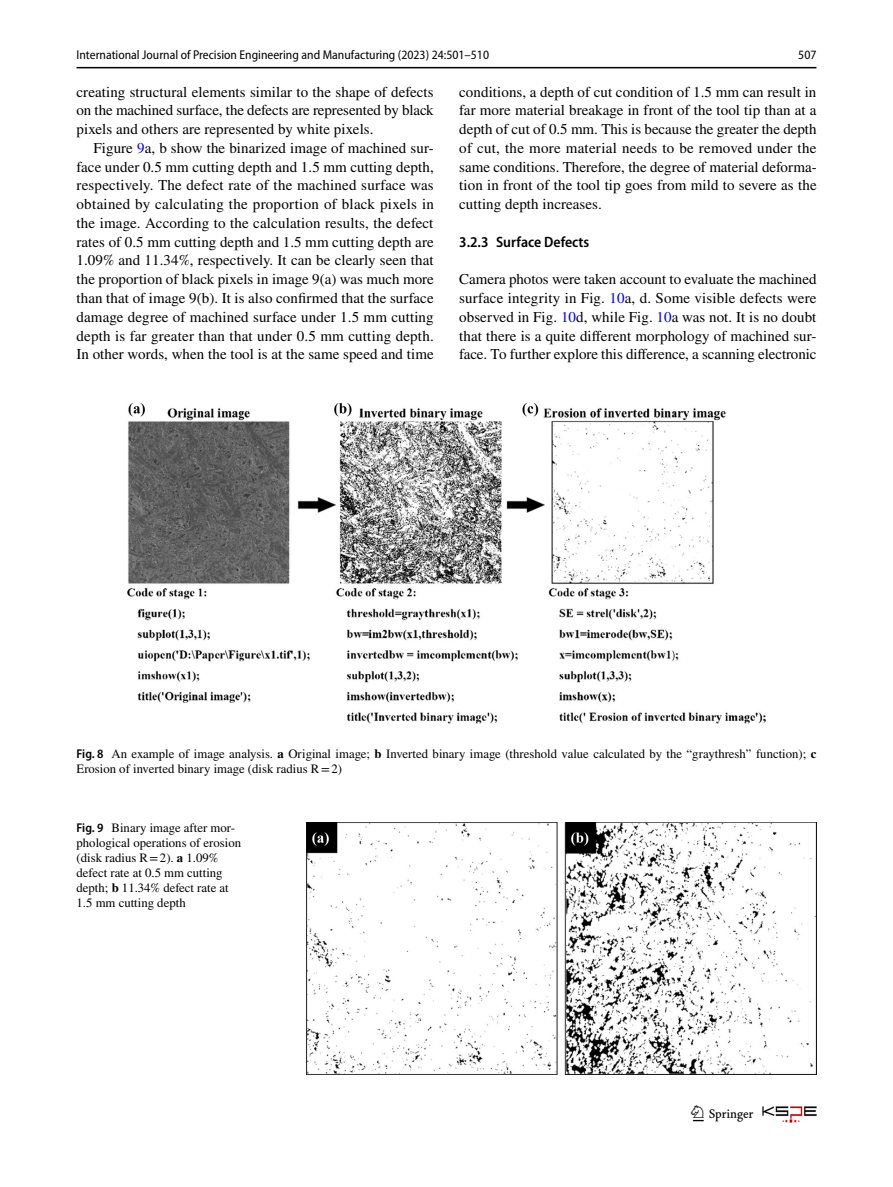
<style>
.page{position:relative;width:893px;height:1187px;background:#fff}
.page>*{position:absolute;margin:0;border:0;box-sizing:border-box;transform-origin:0 0}
.t1{font:22.5px "Springnew Regular 3";color:#000}
.t2{font:15px/18.8px "STIX";letter-spacing:.005em;color:#000;text-align:justify}
.t3{font:600 semi-condensed 15px "Myriad Pro";color:#000}
.t4{font:12.75px/15px "STIX";color:#000}
.t5{font:semi-condensed 12.75px "Myriad Pro";color:#000}
.s1{color:#00f}
.s2{font-family:"Myriad Pro";font-weight:600;font-stretch:semi-condensed}
.s3{font-weight:700}
</style>
<div class="page">
<hr style="left:77px;top:67px;width:739px;height:1px;background:#000">
<img style="left:762px;top:1106px;width:55px;height:16px">
<img style="left:128px;top:404px;width:637px;height:319px">
<img style="left:306px;top:822px;width:510px;height:251px">
<p class="t5" style="left:77px;top:48px;width:414px">International Journal of Precision Engineering and Manufacturing (2023) 24:501–510</p>
<p class="t5" style="left:798px;top:48px;width:20px">507</p>
<p class="t2" style="left:77px;top:83px;width:359px">creating structural elements similar to the shape of defects on the machined surface, the defects are represented by black pixels and others are represented by white pixels.</p>
<p class="t2" style="left:77px;top:139px;width:359px;text-indent:17px">Figure <span class="s1">9</span>a, b show the binarized image of machined sur&shy;face under 0.5 mm cutting depth and 1.5 mm cutting depth, respectively. The defect rate of the machined surface was obtained by calculating the proportion of black pixels in the image. According to the calculation results, the defect rates of 0.5 mm cutting depth and 1.5 mm cutting depth are 1.09% and 11.34%, respectively. It can be clearly seen that the proportion of black pixels in image 9(a) was much more than that of image 9(b). It is also confirmed that the surface damage degree of machined surface under 1.5 mm cutting depth is far greater than that under 0.5 mm cutting depth.<br>In other words, when the tool is at the same speed and time</p>
<p class="t2" style="left:459px;top:83px;width:359px">conditions, a depth of cut condition of 1.5 mm can result in far more material breakage in front of the tool tip than at a depth of cut of 0.5 mm. This is because the greater the depth of cut, the more material needs to be removed under the same conditions. Therefore, the degree of material deforma&shy;tion in front of the tool tip goes from mild to severe as the cutting depth increases.</p>
<p class="t3" style="left:459px;top:233px;width:132px">3.2.3 Surface Defects</p>
<p class="t2" style="left:459px;top:271px;width:359px">Camera photos were taken account to evaluate the machined surface integrity in Fig. <span class="s1">10</span>a, d. Some visible defects were observed in Fig. <span class="s1">10</span>d, while Fig. <span class="s1">10</span>a was not. It is no doubt that there is a quite different morphology of machined sur&shy;face. To further explore this difference, a scanning electronic</p>
<p class="t4" style="left:77px;top:747px;width:741px"><span class="s2">Fig. 8</span> An example of image analysis. <span class="s3">a</span> Original image; <span class="s3">b</span> Inverted binary image (threshold value calculated by the “graythresh” function); <span class="s3">c<br></span>Erosion of inverted binary image (disk radius R=2)</p>
<p class="t4" style="left:77px;top:821px;width:166px"><span class="s2">Fig. 9</span> Binary image after mor&shy;phological operations of erosion (disk radius R=2). <span class="s3">a</span> 1.09% defect rate at 0.5 mm cutting depth; <span class="s3">b</span> 11.34% defect rate at<br>1.5 mm cutting depth</p>
<h1 class="t1" style="left:693px;top:1096px;width:62px">1 3</h1>
</div>
